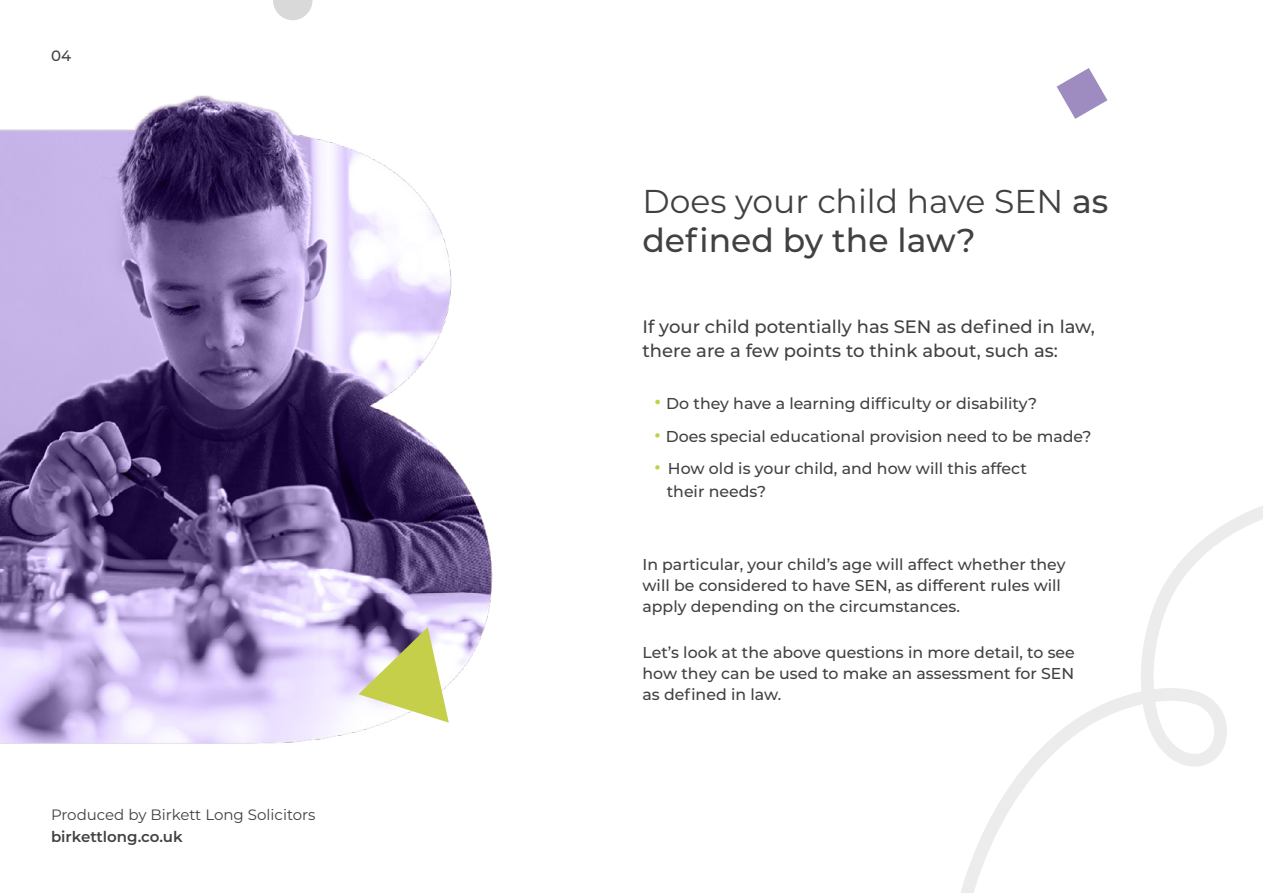
<style>
.page{position:relative;width:1263px;height:893px;background:#fff}
.page>*{position:absolute;margin:0;border:0;box-sizing:border-box;transform-origin:0 0}
.t1{font:33px/39.6px "Montserrat";color:#414141}
.t2{font:500 18px/24px "Montserrat";color:#414141}
.t3{font:500 15.75px/21px "Montserrat";color:#414141}
.t4{font:15px "Montserrat";color:#414141}
.t5{font:600 15px "Montserrat";color:#414141}
.t6{font:500 15px "Montserrat";color:#414141}
.s1{font-weight:500}
.s2{font-size:25.5px;color:#c5cf4a}
.s3{font-size:24px;color:#c5cf4a}
</style>
<div class="page">
<img style="left:0;top:95px;width:493px;height:649px">
<svg style="left:1057px;top:68px;width:50px;height:51px"></svg>
<svg style="left:273px;top:0;width:39px;height:20px"></svg>
<svg style="left:358px;top:627px;width:91px;height:96px"></svg>
<svg style="left:961px;top:506px;width:302px;height:387px"></svg>
<p class="t6" style="left:51px;top:45px;width:22px">04</p>
<p class="t4" style="left:51px;top:804px;width:266px">Produced by Birkett Long Solicitors</p>
<p class="t5" style="left:51px;top:826px;width:133px">birkettlong.co.uk</p>
<h1 class="t1" style="left:642px;top:180px;width:467px">Does your child have SEN <span class="s1">as defined by the law?</span></h1>
<p class="t2" style="left:642px;top:313px;width:454px">If your child potentially has SEN as defined in law, there are a few points to think about, such as:</p>
<p class="t3" style="left:654px;top:392px;width:385px"><span class="s2">•</span> Do they have a learning difficulty or disability?</p>
<p class="t3" style="left:654px;top:425px;width:439px"><span class="s3">•</span> Does special educational provision need to be made?</p>
<p class="t3" style="left:667px;top:457px;width:362px;line-height:22.5px;text-indent:-13px"><span class="s3">•</span> How old is your child, and how will this affect their needs?</p>
<p class="t3" style="left:642px;top:553px;width:425px">In particular, your child’s age will affect whether they will be considered to have SEN, as different rules will apply depending on the circumstances.</p>
<p class="t3" style="left:642px;top:642px;width:434px;text-align:justify">Let’s look at the above questions in more detail, to see how they can be used to make an assessment for SEN as defined in law.</p>
</div>
